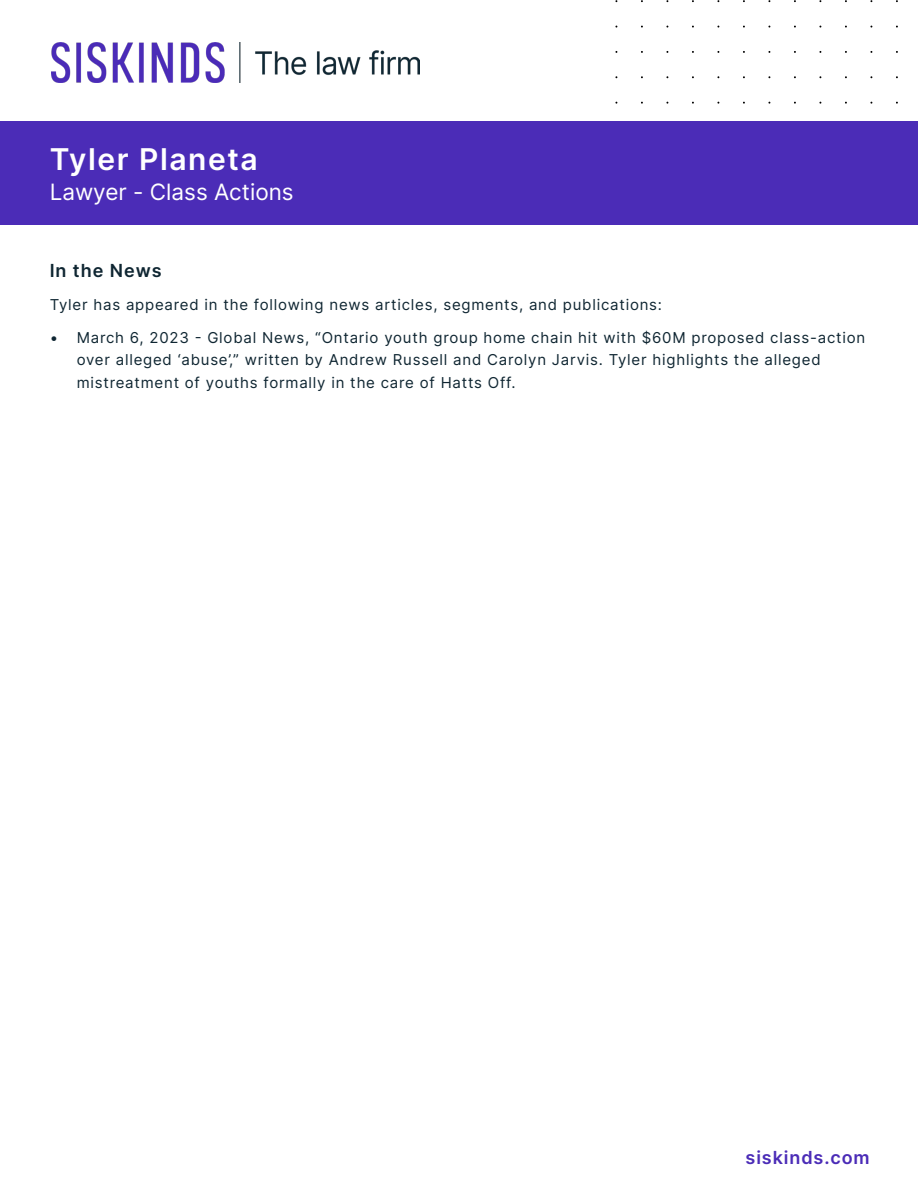
<style>
.page{position:relative;width:918px;height:1188px;background:#fff}
.page>*{position:absolute;margin:0;border:0;box-sizing:border-box;transform-origin:0 0}
.t1{font:600 30px "Inter";letter-spacing:.05em;color:#fff}
.t2{font:22.5px "Inter";color:#fff}
.t3{font:600 18px "Inter";letter-spacing:.05em;color:#4b2cb7}
.Main_copy{font:600 18px "Inter";letter-spacing:.05em;color:#0f2632}
.Main_copy-2{font:15px/22.5px "Inter";letter-spacing:.05em;color:#0f2632}
</style>
<div class="page">
<div style="left:0;top:121px;width:918px;height:104px;background:#4b2cb7"></div>
<img style="left:51px;top:43px;width:369px;height:39px">
<p class="t1" style="left:50px;top:137px;width:210px">Tyler Planeta</p>
<p class="t2" style="left:50px;top:175px;width:246px">Lawyer - Class Actions</p>
<p class="Main_copy" style="left:50px;top:257px;width:113px">In the News</p>
<p class="Main_copy-2" style="left:50px;top:293px;width:614px">Tyler has appeared in the following news articles, segments, and publications:</p>
<p class="Main_copy-2" style="left:77px;top:326px;width:790px;text-indent:-27px">• March 6, 2023 - Global News, “Ontario youth group home chain hit with $60M proposed class-action over alleged ‘abuse’,” written by Andrew Russell and Carolyn Jarvis. Tyler highlights the alleged mistreatment of youths formally in the care of Hatts Off.</p>
<p class="t3" style="left:746px;top:1144px;width:126px">siskinds.com</p>
</div>
